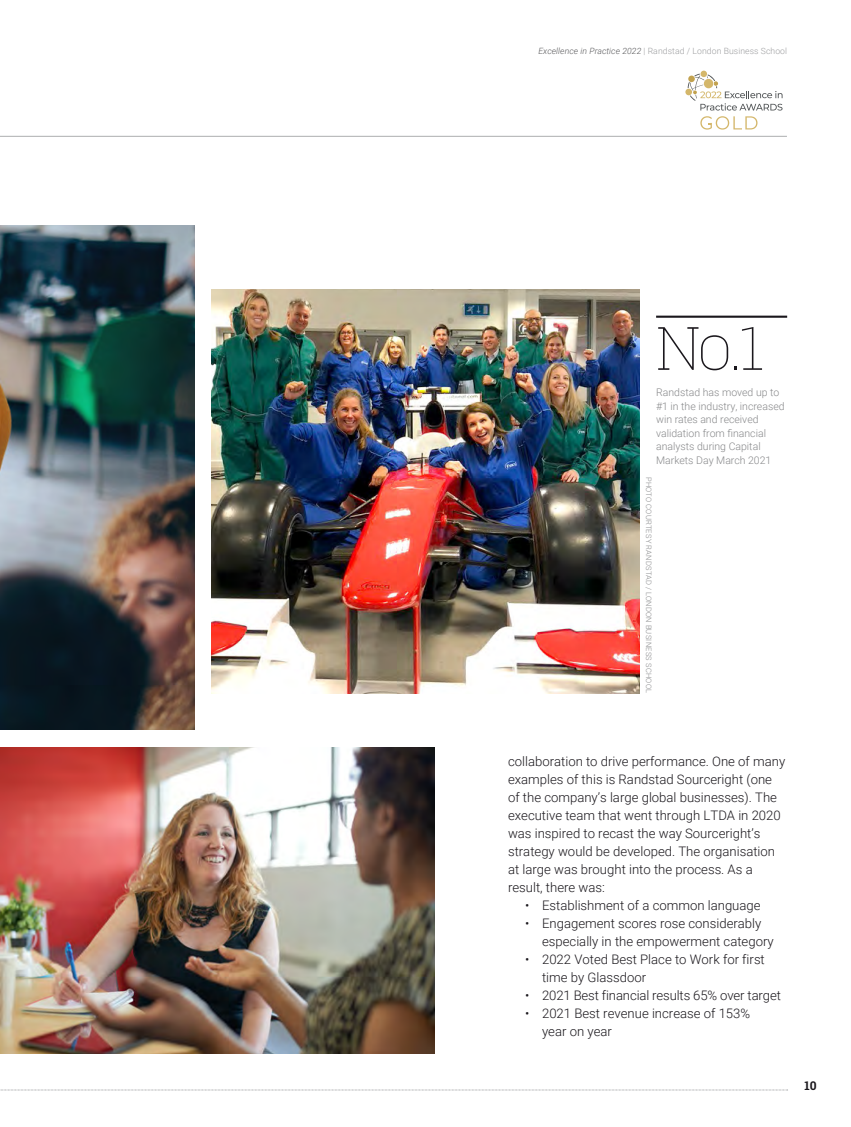
<style>
.page{position:relative;width:851px;height:1127px;background:#fff}
.page>*{position:absolute;margin:0;border:0;box-sizing:border-box;transform-origin:0 0}
.t1{font:100 60px "Roboto Slab";color:#1a171c}
.t2{font:300 13.2px/18px "Roboto";color:#1a171c}
.t3{font:700 12px "Roboto Slab";color:#1a171c}
.t4{font:300 10.5px/13.5px "Roboto";color:#87888a}
.t5{font:300 8.7px "Roboto";letter-spacing:.01em;color:#9d9ea0}
.t6{font:300 7.5px "Roboto";letter-spacing:.035em;color:#87888a}
.s1{font-style:italic;color:#58585a}
</style>
<div class="page">
<svg style="left:0;top:1089px;width:787px;height:1px"></svg>
<hr style="left:0;top:136px;width:786px;height:1px;background:#b1b3b4">
<img style="left:0;top:226px;width:195px;height:504px">
<img style="left:212px;top:289px;width:427px;height:405px">
<img style="left:0;top:748px;width:434px;height:306px">
<hr style="left:656px;top:316px;width:131px;height:2px;background:#1a171c">
<div style="left:685px;top:89px;width:7px;height:6px;background:#d4b76b;border-radius:50%"></div>
<div style="left:700px;top:71px;width:7px;height:6px;background:#d4b76b;border-radius:50%"></div>
<svg style="left:687px;top:74px;width:95px;height:56px"></svg>
<p class="t5" style="left:538px;top:45px;width:250px"><span class="s1">Excellence in Practice 2022</span> | Randstad / London Business School</p>
<h1 class="t1" style="left:656px;top:307px;width:109px">NO.1</h1>
<p class="t4" style="left:656px;top:385px;width:130px">Randstad has moved up to #1 in the industry, increased win rates and received validation from financial analysts during Capital<br>Markets Day March 2021</p>
<p class="t6" style="left:654px;top:477px;width:218px;rotate:90deg">PHOTO COURTESY RANDSTAD / LONDON BUSINESS SCHOOL</p>
<p class="t2" style="left:508px;top:752px;width:279px">collaboration to drive performance. One of many examples of this is Randstad Sourceright (one of the company’s large global businesses). The executive team that went through LTDA in 2020 was inspired to recast the way Sourceright’s strategy would be developed. The organisation at large was brought into the process. As a result, there was:</p>
<p class="t2" style="left:525px;top:896px;width:237px">• Establishment of a common language</p>
<p class="t2" style="left:542px;top:914px;width:233px;text-indent:-17px">• Engagement scores rose considerably especially in the empowerment category</p>
<p class="t2" style="left:542px;top:950px;width:224px;text-indent:-17px">• 2022 Voted Best Place to Work for first time by Glassdoor</p>
<p class="t2" style="left:525px;top:986px;width:257px">• 2021 Best financial results 65% over target</p>
<p class="t2" style="left:542px;top:1004px;width:210px;text-indent:-17px">• 2021 Best revenue increase of 153% year on year</p>
<p class="t3" style="left:804px;top:1077px;width:14px">10</p>
</div>
